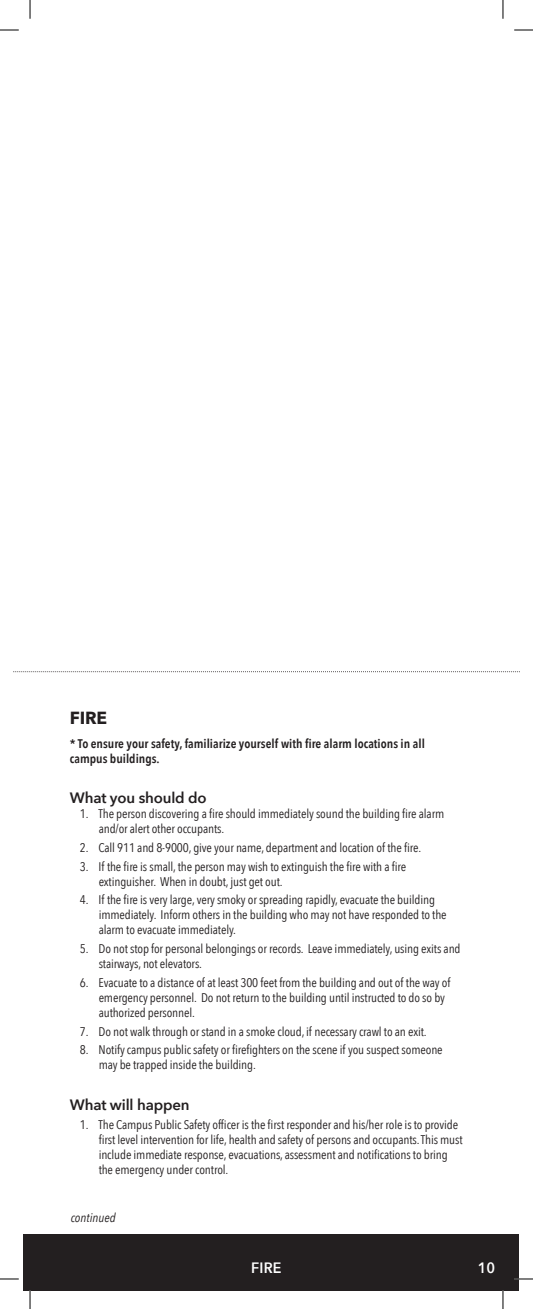
<style>
.page{position:relative;width:533px;height:1309px;background:#fff}
.page>*{position:absolute;margin:0;border:0;box-sizing:border-box;transform-origin:0 0}
.headers{font:700 17.5px "Avenir Next";color:#231f20}
.header_two{font:600 15px "Avenir Next";letter-spacing:-.01em;color:#231f20}
.white_caps_centered{font:600 15px "Avenir Next";letter-spacing:.01em;color:#fff;scale:.95 1}
.number_lists{font:12.5px/15px "Avenir Next Condensed";letter-spacing:-.01em;color:#231f20}
.t1{font:600 12.5px/15px "Avenir Next Condensed";color:#231f20}
.continued{font:italic 12.5px "Avenir Next Condensed";color:#231f20}
</style>
<div class="page">
<div style="left:24px;top:1233px;width:495px;height:57px;background:#231f20"></div>
<svg style="left:13px;top:671px;width:506px;height:1px"></svg>
<svg style="left:0;top:30px;width:19px;height:1px"></svg>
<svg style="left:514px;top:30px;width:18px;height:1px"></svg>
<svg style="left:0;top:1278px;width:19px;height:2px"></svg>
<svg style="left:514px;top:1278px;width:18px;height:2px"></svg>
<svg style="left:30px;top:0;width:1px;height:19px"></svg>
<svg style="left:30px;top:1290px;width:1px;height:19px"></svg>
<svg style="left:502px;top:0;width:1px;height:19px"></svg>
<svg style="left:502px;top:1290px;width:1px;height:19px"></svg>
<p class="headers" style="left:70px;top:702px;width:39px">FIRE</p>
<p class="t1" style="left:70px;top:735px;width:356px">* To ensure your safety, familiarize yourself with fire alarm locations in all campus buildings.</p>
<p class="header_two" style="left:70px;top:785px;width:138px">What you should do</p>
<p class="number_lists" style="left:99px;top:805px;width:347px;text-indent:-19px">1. The person discovering a fire should immediately sound the building fire alarm and/or alert other occupants.</p>
<p class="number_lists" style="left:80px;top:839px;width:343px">2. Call 911 and 8-9000, give your name, department and location of the fire.</p>
<p class="number_lists" style="left:99px;top:858px;width:309px;text-indent:-19px">3. If the fire is small, the person may wish to extinguish the fire with a fire extinguisher. When in doubt, just get out.</p>
<p class="number_lists" style="left:99px;top:892px;width:349px;text-indent:-19px">4. If the fire is very large, very smoky or spreading rapidly, evacuate the building immediately. Inform others in the building who may not have responded to the alarm to evacuate immediately.</p>
<p class="number_lists" style="left:99px;top:940px;width:363px;text-indent:-19px">5. Do not stop for personal belongings or records. Leave immediately, using exits and stairways, not elevators.</p>
<p class="number_lists" style="left:99px;top:974px;width:353px;text-indent:-19px">6. Evacuate to a distance of at least 300 feet from the building and out of the way of emergency personnel. Do not return to the building until instructed to do so by authorized personnel.</p>
<p class="number_lists" style="left:80px;top:1023px;width:348px">7. Do not walk through or stand in a smoke cloud, if necessary crawl to an exit.</p>
<p class="number_lists" style="left:99px;top:1042px;width:345px;text-indent:-19px">8. Notify campus public safety or firefighters on the scene if you suspect someone may be trapped inside the building.</p>
<p class="header_two" style="left:70px;top:1092px;width:121px">What will happen</p>
<p class="number_lists" style="left:99px;top:1116px;width:365px;text-indent:-19px">1. The Campus Public Safety officer is the first responder and his/her role is to provide first level intervention for life, health and safety of persons and occupants. This must include immediate response, evacuations, assessment and notifications to bring the emergency under control.</p>
<p class="continued" style="left:71px;top:1210px;width:47px">continued</p>
<p class="white_caps_centered" style="left:251px;top:1254px;width:33px">FIRE</p>
<p class="white_caps_centered" style="left:477px;top:1254px;width:20px">10</p>
</div>
